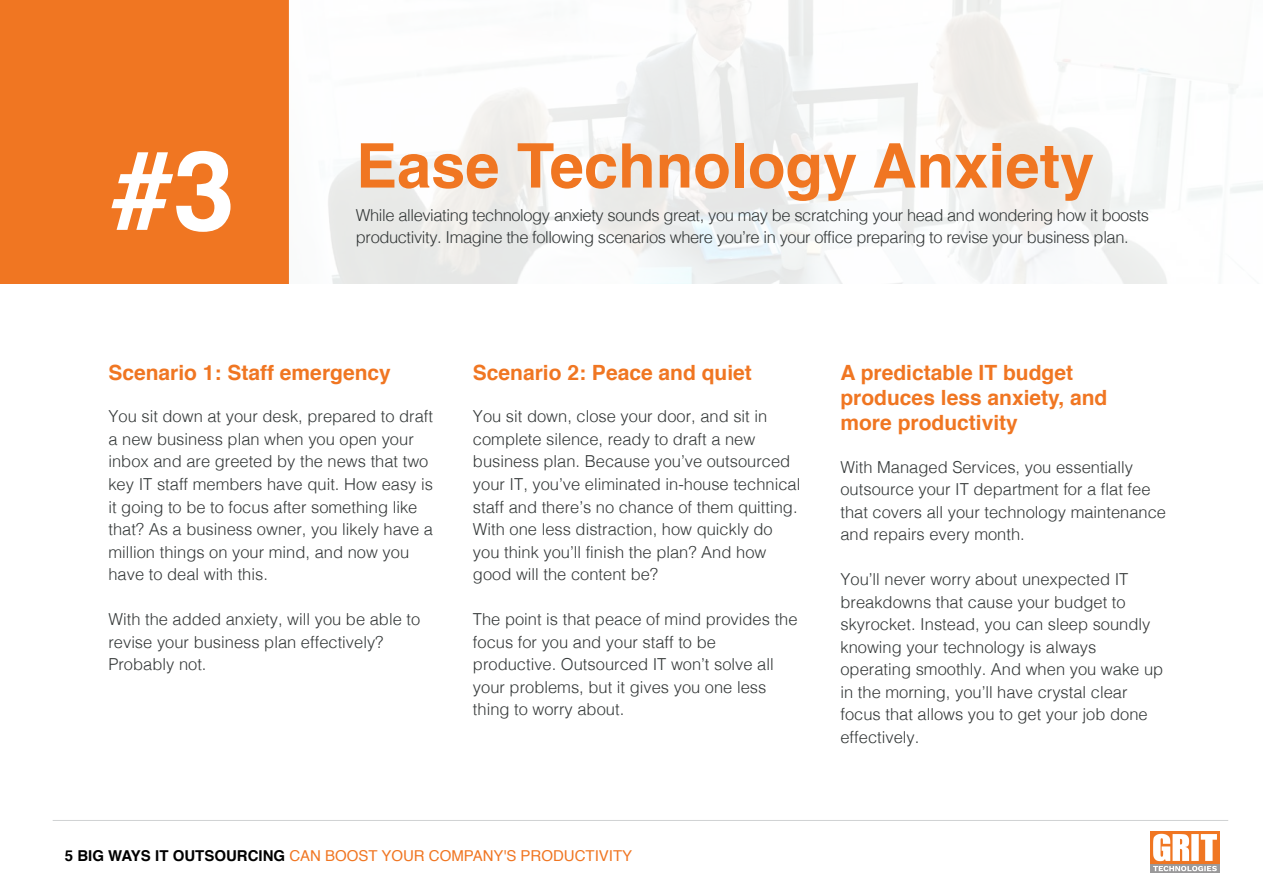
<style>
.page{position:relative;width:1263px;height:893px;background:#fff}
.page>*{position:absolute;margin:0;border:0;box-sizing:border-box;transform-origin:0 0}
.t1{font:700 111px "Helvetica";color:#fff}
.t2{font:700 61.5px "Helvetica";color:#f07622}
.t3{font:700 21px/25.2px "Helvetica";color:#f07622}
.t4{font:300 16.5px/22.5px "Helvetica";color:#343838}
.t5{font:300 16.5px/22.5px "Helvetica";letter-spacing:-.025em;color:#343838}
.t6{font:15px "Helvetica";color:#f07622}
.s1{font-weight:700;color:#000}
</style>
<div class="page">
<hr style="left:53px;top:820px;width:1175px;height:1px;background:#d0d2d3">
<div style="left:0;top:0;width:288px;height:284px;background:#f07622"></div>
<img style="left:288px;top:0;width:975px;height:284px">
<img style="left:1150px;top:831px;width:69px;height:41px">
<h1 class="t1" style="left:111px;top:101px;width:125px">#3</h1>
<h2 class="t2" style="left:356px;top:116px;width:740px">Ease Technology Anxiety</h2>
<p class="t5" style="left:356px;top:202px;width:795px">While alleviating technology anxiety sounds great, you may be scratching your head and wondering how it boosts productivity. Imagine the following scenarios where you’re in your office preparing to revise your business plan.</p>
<p class="t3" style="left:108px;top:360px;width:284px">Scenario 1: Staff emergency</p>
<p class="t4" style="left:108px;top:404px;width:326px">You sit down at your desk, prepared to draft a new business plan when you open your inbox and are greeted by the news that two key IT staff members have quit. How easy is it going to be to focus after something like that? As a business owner, you likely have a million things on your mind, and now you have to deal with this.</p>
<p class="t4" style="left:108px;top:607px;width:313px">With the added anxiety, will you be able to revise your business plan effectively?<br>Probably not.</p>
<p class="t3" style="left:473px;top:360px;width:280px">Scenario 2: Peace and quiet</p>
<p class="t4" style="left:473px;top:404px;width:329px">You sit down, close your door, and sit in complete silence, ready to draft a new business plan. Because you’ve outsourced your IT, you’ve eliminated in-house technical staff and there’s no chance of them quitting.<br>With one less distraction, how quickly do you think you’ll finish the plan? And how good will the content be?</p>
<p class="t4" style="left:473px;top:607px;width:326px">The point is that peace of mind provides the focus for you and your staff to be productive. Outsourced IT won’t solve all your problems, but it gives you one less thing to worry about.</p>
<p class="t6" style="left:65px;top:844px;width:569px"><span class="s1">5 BIG WAYS IT OUTSOURCING</span> CAN BOOST YOUR COMPANY'S PRODUCTIVITY</p>
<p class="t3" style="left:840px;top:360px;width:268px">A predictable IT budget produces less anxiety, and more productivity</p>
<p class="t4" style="left:840px;top:455px;width:327px">With Managed Services, you essentially outsource your IT department for a flat fee that covers all your technology maintenance and repairs every month.</p>
<p class="t4" style="left:840px;top:567px;width:324px">You’ll never worry about unexpected IT breakdowns that cause your budget to skyrocket. Instead, you can sleep soundly knowing your technology is always operating smoothly. And when you wake up in the morning, you’ll have crystal clear focus that allows you to get your job done effectively.</p>
</div>
